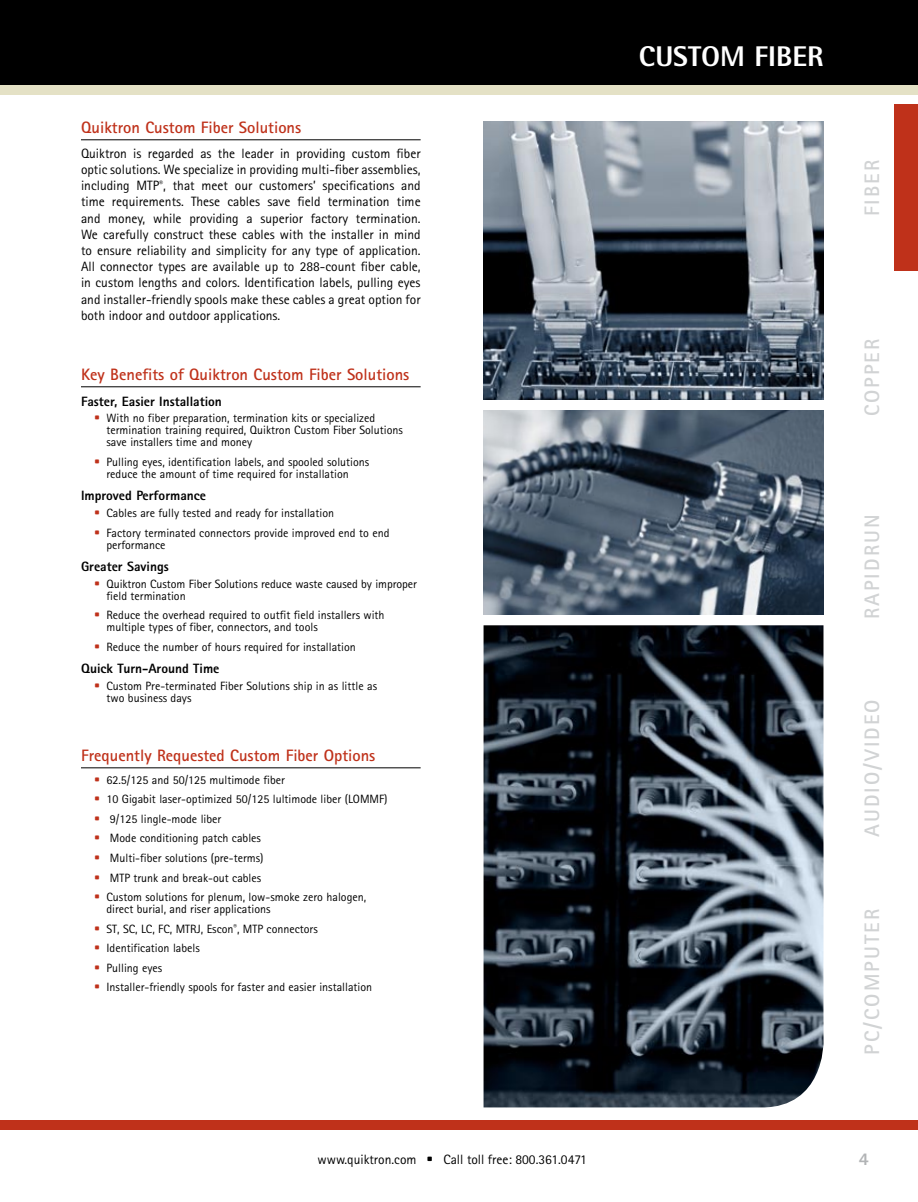
<style>
.page{position:relative;width:918px;height:1202px;background:#fff}
.page>*{position:absolute;margin:0;border:0;box-sizing:border-box;transform-origin:0 0}
.t1{font:800 28.5px "Rotis Semi Sans Std";color:#fff}
.t2{font:700 21px "Rotis Sans Serif Std";letter-spacing:.1em;color:#d1d3d4}
.t3{font:800 18px "Rotis Semi Sans Std";color:#b2b4b6}
.t4{font:700 16.5px "Rotis Sans Serif Std";color:#bf311a}
.t5{font:13.5px/16.2px "Rotis Sans Serif Std";color:#000;text-align:justify}
.t6{font:800 13.5px "Rotis Sans Serif Std";color:#000}
.t7{font:12px/12px "Rotis Sans Serif Std";color:#000}
.s1{font-family:"Bureau Agency";color:#bf311a}
.s2{font-family:"Bureau Agency"}
</style>
<div class="page">
<div style="left:0;top:1120px;width:918px;height:9px;background:#bf311a"></div>
<div style="left:0;top:0;width:918px;height:85px;background:#000"></div>
<div style="left:0;top:85px;width:918px;height:9px;background:#e4e1c5"></div>
<div style="left:894px;top:105px;width:24px;height:166px;background:#bf311a"></div>
<hr style="left:81px;top:139px;width:340px;height:1px;background:#000">
<hr style="left:81px;top:386px;width:340px;height:1px;background:#000">
<hr style="left:81px;top:767px;width:340px;height:1px;background:#000">
<img style="left:484px;top:410px;width:340px;height:204px">
<img style="left:484px;top:121px;width:340px;height:278px">
<img style="left:484px;top:625px;width:340px;height:482px">
<h3 class="t4" style="left:81px;top:117px;width:222px">Quiktron Custom Fiber Solutions</h3>
<p class="t5" style="left:81px;top:145px;width:341px">Quiktron is regarded as the leader in providing custom fiber optic solutions. We specialize in providing multi-fiber assemblies, including MTP<sup>®</sup>, that meet our customers’ specifications and time requirements. These cables save field termination time and money, while providing a superior factory termination.<br>We carefully construct these cables with the installer in mind to ensure reliability and simplicity for any type of application.<br>All connector types are available up to 288-count fiber cable, in custom lengths and colors. Identification labels, pulling eyes and installer-friendly spools make these cables a great option for both indoor and outdoor applications.</p>
<h3 class="t4" style="left:81px;top:364px;width:330px">Key Benefits of Quiktron Custom Fiber Solutions</h3>
<p class="t6" style="left:81px;top:392px;width:142px">Faster, Easier Installation</p>
<p class="t7" style="left:106px;top:412px;width:298px;text-indent:-12px"><span class="s1">•</span> With no fiber preparation, termination kits or specialized termination training required, Quiktron Custom Fiber Solutions save installers time and money</p>
<p class="t7" style="left:106px;top:456px;width:264px;text-indent:-12px"><span class="s1">•</span> Pulling eyes, identification labels, and spooled solutions reduce the amount of time required for installation</p>
<p class="t6" style="left:81px;top:487px;width:127px">Improved Performance</p>
<p class="t7" style="left:94px;top:507px;width:241px"><span class="s1">•</span> Cables are fully tested and ready for installation</p>
<p class="t7" style="left:106px;top:526px;width:284px;text-indent:-12px"><span class="s1">•</span> Factory terminated connectors provide improved end to end performance</p>
<p class="t6" style="left:81px;top:558px;width:89px">Greater Savings</p>
<p class="t7" style="left:106px;top:577px;width:312px;text-indent:-12px"><span class="s1">•</span> Quiktron Custom Fiber Solutions reduce waste caused by improper field termination</p>
<p class="t7" style="left:106px;top:609px;width:280px;text-indent:-12px"><span class="s1">•</span> Reduce the overhead required to outfit field installers with multiple types of fiber, connectors, and tools</p>
<p class="t7" style="left:94px;top:640px;width:263px"><span class="s1">•</span> Reduce the number of hours required for installation</p>
<p class="t6" style="left:81px;top:660px;width:140px">Quick Turn-Around Time</p>
<p class="t7" style="left:106px;top:680px;width:272px;text-indent:-12px"><span class="s1">•</span> Custom Pre-terminated Fiber Solutions ship in as little as two business days</p>
<h3 class="t4" style="left:81px;top:745px;width:296px">Frequently Requested Custom Fiber Options</h3>
<p class="t7" style="left:94px;top:773px;width:192px"><span class="s1">•</span> 62.5/125 and 50/125 multimode fiber</p>
<p class="t7" style="left:94px;top:793px;width:295px"><span class="s1">•</span> 10 Gigabit laser-optimized 50/125 lultimode liber (LOMMF)</p>
<p class="t7" style="left:94px;top:812px;width:128px"><span class="s1">•</span> 9/125 lingle-mode liber</p>
<p class="t7" style="left:94px;top:832px;width:168px"><span class="s1">•</span> Mode conditioning patch cables</p>
<p class="t7" style="left:94px;top:852px;width:171px"><span class="s1">•</span> Multi-fiber solutions (pre-terms)</p>
<p class="t7" style="left:94px;top:871px;width:168px"><span class="s1">•</span> MTP trunk and break-out cables</p>
<p class="t7" style="left:106px;top:891px;width:261px;text-indent:-12px"><span class="s1">•</span> Custom solutions for plenum, low-smoke zero halogen, direct burial, and riser applications</p>
<p class="t7" style="left:94px;top:922px;width:225px"><span class="s1">•</span> ST, SC, LC, FC, MTRJ, Escon<sup>®</sup>, MTP connectors</p>
<p class="t7" style="left:94px;top:942px;width:107px"><span class="s1">•</span> Identification labels</p>
<p class="t7" style="left:94px;top:961px;width:69px"><span class="s1">•</span> Pulling eyes</p>
<p class="t7" style="left:94px;top:981px;width:279px"><span class="s1">•</span> Installer-friendly spools for faster and easier installation</p>
<p class="t5" style="left:318px;top:1151px;width:271px">www.quiktron.com <span class="s2">•</span> Call toll free: 800.361.0471</p>
<h1 class="t1" style="left:639px;top:38px;width:186px">CUSTOM FIBER</h1>
<h2 class="t2" style="left:859px;top:216px;width:58px;rotate:-90deg">FIBER</h2>
<h2 class="t2" style="left:859px;top:416px;width:79px;rotate:-90deg">COPPER</h2>
<h2 class="t2" style="left:859px;top:619px;width:106px;rotate:-90deg">RAPIDRUN</h2>
<h2 class="t2" style="left:859px;top:837px;width:139px;rotate:-90deg">AUDIO/VIDEO</h2>
<h2 class="t2" style="left:859px;top:1054px;width:147px;rotate:-90deg">PC/COMPUTER</h2>
<h3 class="t3" style="left:859px;top:1147px;width:12px">4</h3>
</div>
